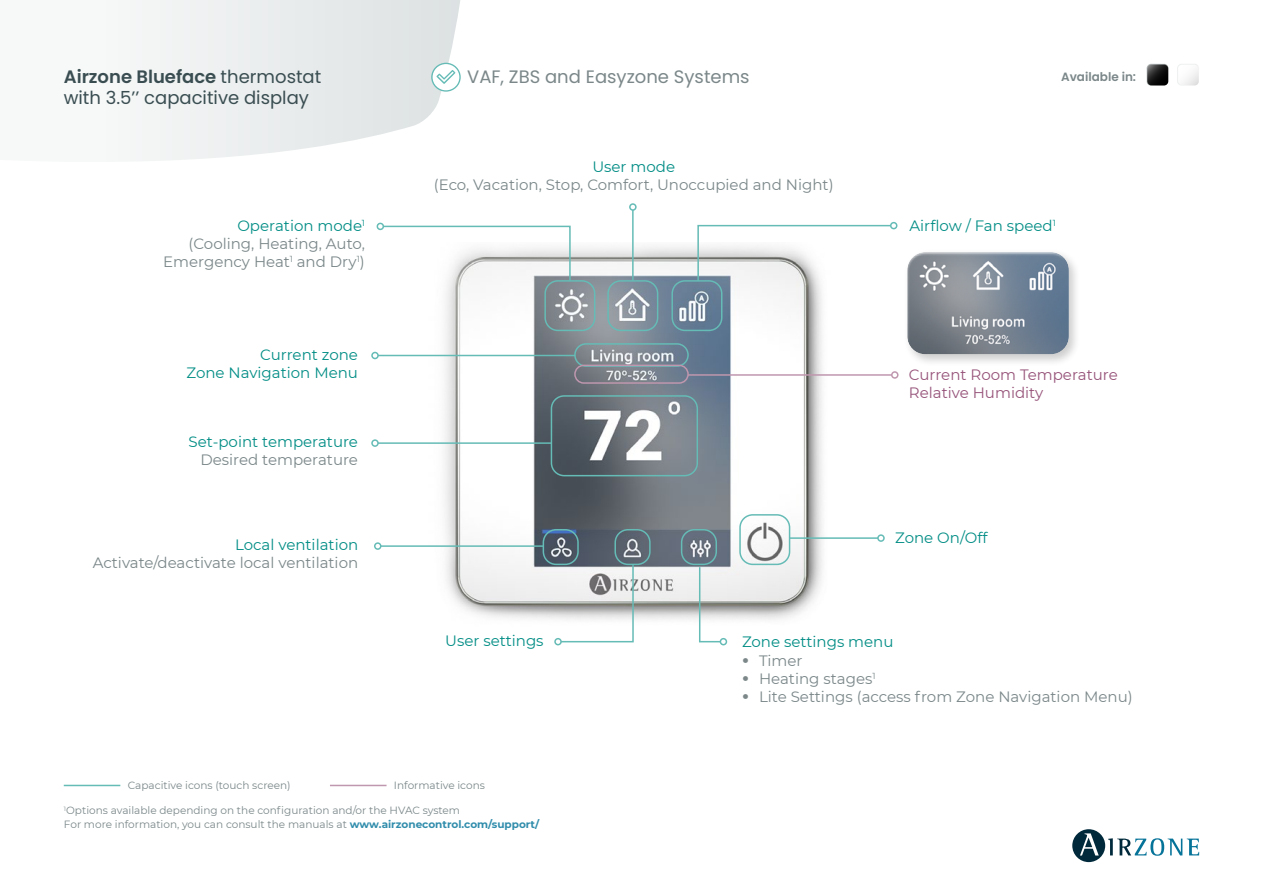
<style>
.page{position:relative;width:1263px;height:893px;background:#fff}
.page>*{position:absolute;margin:0;border:0;box-sizing:border-box;transform-origin:0 0}
.t1{font:18px/21px "Poppins";color:#3a4e52}
.t2{font:18px "Poppins";color:#7b8789}
.t3{font:15px/18px "Montserrat";color:#7b8789;text-align:right}
.t4{font:15px/18px "Montserrat";color:#028d85;text-align:right}
.t5{font:15px/18px "Montserrat";color:#965379}
.t6{font:600 12px "Poppins";color:#7b8789}
.t7{font:10.5px/13.5px "Montserrat";color:#7b8789}
.s1{font-weight:600}
.s2{color:#028d85}
.s3{font-weight:700;font-size:19.5px}
.s4{font-weight:700;color:#318dac}
</style>
<div class="page">
<svg style="left:1072px;top:829px;width:127px;height:33px"></svg>
<img style="left:371px;top:246px;width:528px;height:400px">
<svg style="left:130px;top:0;width:330px;height:161px"></svg>
<div style="left:551px;top:395px;width:147px;height:81px;border:2px solid #65bbb6;border-radius:13px"></div>
<svg style="left:382px;top:225px;width:189px;height:57px"></svg>
<div style="left:377px;top:223px;width:7px;height:7px;border:2px solid #65bbb6;border-radius:50%"></div>
<svg style="left:697px;top:224px;width:195px;height:58px"></svg>
<div style="left:890px;top:222px;width:7px;height:7px;border:2px solid #65bbb6;border-radius:50%"></div>
<svg style="left:559px;top:564px;width:75px;height:79px"></svg>
<div style="left:554px;top:638px;width:8px;height:7px;border:2px solid #65bbb6;border-radius:50%"></div>
<svg style="left:698px;top:566px;width:24px;height:77px"></svg>
<div style="left:720px;top:638px;width:7px;height:7px;border:2px solid #65bbb6;border-radius:50%"></div>
<hr style="left:632px;top:210px;width:2px;height:71px;background:#65bbb6">
<div style="left:629px;top:203px;width:8px;height:8px;border:2px solid #65bbb6;border-radius:50%"></div>
<hr style="left:378px;top:355px;width:197px;height:1px;background:#65bbb6">
<div style="left:371px;top:352px;width:8px;height:7px;border:2px solid #65bbb6;border-radius:50%"></div>
<hr style="left:789px;top:537px;width:89px;height:2px;background:#65bbb6">
<div style="left:877px;top:534px;width:8px;height:8px;border:2px solid #65bbb6;border-radius:50%"></div>
<hr style="left:688px;top:374px;width:204px;height:2px;background:#bf97ae">
<div style="left:891px;top:371px;width:7px;height:8px;border:2px solid #bf97ae;border-radius:50%"></div>
<hr style="left:378px;top:442px;width:173px;height:2px;background:#65bbb6">
<div style="left:371px;top:439px;width:8px;height:8px;border:2px solid #65bbb6;border-radius:50%"></div>
<hr style="left:381px;top:545px;width:163px;height:2px;background:#65bbb6">
<div style="left:374px;top:542px;width:7px;height:8px;border:2px solid #65bbb6;border-radius:50%"></div>
<div style="left:904px;top:248px;width:177px;height:119px;background:#000;opacity:.2"></div>
<img style="left:907px;top:345px;width:162px;height:9px">
<svg style="left:904px;top:248px;width:165px;height:97px"></svg>
<div style="left:544px;top:280px;width:51px;height:51px;border:2px solid #65bbb6;border-radius:13px"></div>
<div style="left:607px;top:280px;width:51px;height:51px;border:2px solid #65bbb6;border-radius:13px"></div>
<div style="left:671px;top:280px;width:51px;height:51px;border:2px solid #65bbb6;border-radius:13px"></div>
<div style="left:739px;top:514px;width:51px;height:51px;border:2px solid #65bbb6;border-radius:13px"></div>
<div style="left:681px;top:529px;width:36px;height:36px;border:2px solid #65bbb6;border-radius:13px"></div>
<div style="left:614px;top:529px;width:37px;height:36px;border:2px solid #65bbb6;border-radius:13px"></div>
<div style="left:543px;top:529px;width:36px;height:36px;border:2px solid #65bbb6;border-radius:13px"></div>
<div style="left:574px;top:343px;width:115px;height:24px;border:2px solid #65bbb6;border-radius:11px"></div>
<div style="left:574px;top:365px;width:115px;height:19px;border:2px solid #bf97ae;border-radius:9px"></div>
<hr style="left:64px;top:785px;width:56px;height:1px;background:#65bbb6">
<hr style="left:330px;top:785px;width:56px;height:1px;background:#bf97ae">
<svg style="left:431px;top:63px;width:30px;height:29px"></svg>
<svg style="left:1147px;top:64px;width:21px;height:22px"></svg>
<div style="left:1147px;top:64px;width:22px;height:22px;border:1px solid #9ea7a8;border-radius:4px"></div>
<svg style="left:1177px;top:64px;width:22px;height:22px"></svg>
<div style="left:1177px;top:64px;width:22px;height:22px;border:1px solid #9ea7a8;border-radius:4px"></div>
<p class="t1" style="left:64px;top:66px;width:259px"><span class="s1">Airzone Blueface</span> thermostat with 3.5’’ capacitive display</p>
<p class="t3" style="left:163px;top:216px;width:203px"><span class="s2">Operation mode</span><sup>1<br></sup>(Cooling, Heating, Auto,<br>Emergency Heat<sup>1</sup> and Dry<sup>1</sup>)</p>
<p class="t4" style="left:186px;top:345px;width:173px">Current zone<br>Zone Navigation Menu</p>
<p class="t4" style="left:188px;top:433px;width:171px">Set-point temperature</p>
<p class="t3" style="left:200px;top:451px;width:159px">Desired temperature</p>
<p class="t4" style="left:235px;top:535px;width:125px">Local ventilation</p>
<p class="t3" style="left:93px;top:553px;width:267px">Activate/deactivate local ventilation</p>
<p class="t2" style="left:467px;top:66px;width:284px">VAF, ZBS and Easyzone Systems</p>
<p class="t6" style="left:1061px;top:70px;width:76px">Available in:</p>
<p class="t4" style="left:592px;top:157px;width:84px">User mode</p>
<p class="t3" style="left:434px;top:175px;width:401px">(Eco, Vacation, Stop, Comfort, Unoccupied and Night)</p>
<p class="t4" style="left:909px;top:216px;width:148px">Airflow / Fan speed<sup>1</sup></p>
<p class="t5" style="left:909px;top:365px;width:210px">Current Room Temperature<br>Relative Humidity</p>
<p class="t4" style="left:895px;top:528px;width:94px">Zone On/Off</p>
<p class="t4" style="left:445px;top:631px;width:100px">User settings</p>
<p class="t4" style="left:742px;top:632px;width:153px">Zone settings menu</p>
<p class="t3" style="left:742px;top:651px;width:62px"><span class="s3">•</span> Timer</p>
<p class="t3" style="left:742px;top:669px;width:135px"><span class="s3">•</span> Heating stages<sup>1</sup></p>
<p class="t3" style="left:742px;top:687px;width:392px"><span class="s3">•</span> Lite Settings (access from Zone Navigation Menu)</p>
<p class="t7" style="left:128px;top:778px;width:164px">Capacitive icons (touch screen)</p>
<p class="t7" style="left:394px;top:778px;width:92px">Informative icons</p>
<p class="t7" style="left:64px;top:803px;width:477px"><sup>1</sup>Options available depending on the configuration and/or the HVAC system<br>For more information, you can consult the manuals at <span class="s4">www.airzonecontrol.com/support/</span></p>
</div>
